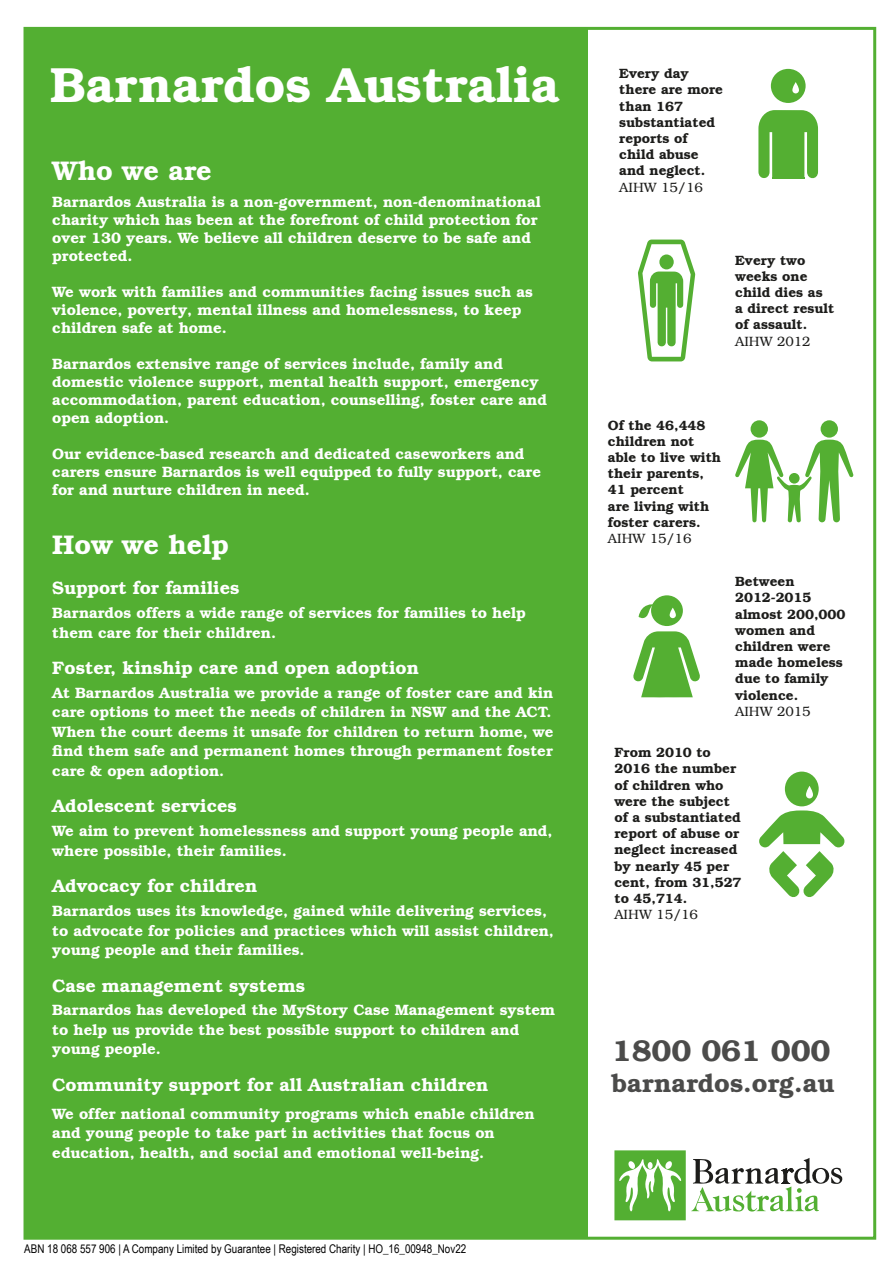
<style>
.page{position:relative;width:893px;height:1263px;background:#fff}
.page>*{position:absolute;margin:0;border:0;box-sizing:border-box;transform-origin:0 0}
.t1{font:600 49.5px "Bookman Std";color:#fff}
.t2{font:600 30px "Bookman Std";color:#4b4b4a}
.t3{font:600 27px "Bookman Std";color:#fff}
.t4{font:600 25.5px "Bookman Std";color:#4b4b4a}
.t5{font:600 18px "Bookman Std";color:#fff}
.t6{font:600 15px/19.5px "Bookman Std";color:#fff}
.t7{font:600 13.5px/16.2px "Bookman Std";color:#1d1d1b}
.t8{font:300 13.5px "Bookman Std";color:#1d1d1b}
.t9{font:12px "Arial Narrow";color:#000}
</style>
<div class="page">
<div style="left:24px;top:28px;width:564px;height:1211px;background:#53af32"></div>
<div style="left:651px;top:595px;width:32px;height:31px;background:#54af32;border-radius:50%"></div>
<svg style="left:633px;top:631px;width:67px;height:66px"></svg>
<svg style="left:639px;top:603px;width:14px;height:16px"></svg>
<svg style="left:670px;top:608px;width:6px;height:10px"></svg>
<div style="left:771px;top:69px;width:35px;height:34px;background:#54af32;border-radius:50%"></div>
<svg style="left:758px;top:110px;width:60px;height:69px;background:#67b849"></svg>
<svg style="left:792px;top:82px;width:7px;height:11px"></svg>
<hr style="left:772px;top:177px;width:32px;height:2px;background:#54af32">
<div style="left:785px;top:771px;width:34px;height:35px;background:#54af32;border-radius:50%"></div>
<svg style="left:759px;top:810px;width:86px;height:87px"></svg>
<svg style="left:806px;top:786px;width:7px;height:12px"></svg>
<div style="left:751px;top:420px;width:17px;height:18px;background:#54af32;border-radius:50%"></div>
<div style="left:821px;top:420px;width:17px;height:18px;background:#54af32;border-radius:50%"></div>
<svg style="left:735px;top:440px;width:118px;height:82px"></svg>
<svg style="left:638px;top:240px;width:57px;height:121px"></svg>
<div style="left:659px;top:254px;width:15px;height:15px;background:#54af32;border-radius:50%"></div>
<svg style="left:614px;top:1150px;width:228px;height:70px"></svg>
<p class="t1" style="left:50px;top:56px;width:511px">Barnardos Australia</p>
<p class="t3" style="left:52px;top:155px;width:161px">Who we are</p>
<p class="t6" style="left:52px;top:193px;width:490px;line-height:18px">Barnardos Australia is a non-government, non-denominational charity which has been at the forefront of child protection for over 130 years. We believe all children deserve to be safe and protected.</p>
<p class="t6" style="left:52px;top:283px;width:482px;line-height:18px">We work with families and communities facing issues such as violence, poverty, mental illness and homelessness, to keep children safe at home.</p>
<p class="t6" style="left:52px;top:355px;width:496px;line-height:18px">Barnardos extensive range of services include, family and domestic violence support, mental health support, emergency accommodation, parent education, counselling, foster care and open adoption.</p>
<p class="t6" style="left:52px;top:445px;width:490px;line-height:18px">Our evidence-based research and dedicated caseworkers and carers ensure Barnardos is well equipped to fully support, care for and nurture children in need.</p>
<p class="t3" style="left:52px;top:529px;width:178px">How we help</p>
<p class="t5" style="left:52px;top:578px;width:189px">Support for families</p>
<p class="t6" style="left:52px;top:603px;width:475px">Barnardos offers a wide range of services for families to help them care for their children.</p>
<p class="t5" style="left:52px;top:657px;width:368px">Foster, kinship care and open adoption</p>
<p class="t6" style="left:52px;top:683px;width:503px">At Barnardos Australia we provide a range of foster care and kin care options to meet the needs of children in NSW and the ACT.<br>When the court deems it unsafe for children to return home, we find them safe and permanent homes through permanent foster care &amp; open adoption.</p>
<p class="t5" style="left:52px;top:796px;width:186px">Adolescent services</p>
<p class="t6" style="left:52px;top:821px;width:502px">We aim to prevent homelessness and support young people and, where possible, their families.</p>
<p class="t5" style="left:52px;top:875px;width:207px">Advocacy for children</p>
<p class="t6" style="left:52px;top:901px;width:503px">Barnardos uses its knowledge, gained while delivering services, to advocate for policies and practices which will assist children, young people and their families.</p>
<p class="t5" style="left:52px;top:975px;width:254px">Case management systems</p>
<p class="t6" style="left:52px;top:1000px;width:504px">Barnardos has developed the MyStory Case Management system to help us provide the best possible support to children and young people.</p>
<p class="t5" style="left:52px;top:1074px;width:438px">Community support for all Australian children</p>
<p class="t6" style="left:52px;top:1104px;width:484px">We offer national community programs which enable children and young people to take part in activities that focus on education, health, and social and emotional well-being.</p>
<p class="t9" style="left:24px;top:1239px;width:443px">ABN 18 068 557 906 | A Company Limited by Guarantee | Registered Charity | HO_16_00948_Nov22</p>
<p class="t7" style="left:619px;top:65px;width:105px">Every day there are more than 167 substantiated reports of child abuse and neglect.</p>
<p class="t8" style="left:619px;top:179px;width:85px">AIHW 15/16</p>
<p class="t7" style="left:735px;top:252px;width:101px">Every two weeks one child dies as<br>a direct result of assault.</p>
<p class="t8" style="left:735px;top:333px;width:77px">AIHW 2012</p>
<p class="t7" style="left:608px;top:417px;width:115px">Of the 46,448 children not able to live with their parents,<br>41 percent<br>are living with foster carers.</p>
<p class="t8" style="left:608px;top:531px;width:85px">AIHW 15/16</p>
<p class="t7" style="left:735px;top:573px;width:61px">Between</p>
<p class="t7" style="left:735px;top:590px;width:112px">2012-2015 almost 200,000 women and children were made homeless due to family violence.</p>
<p class="t8" style="left:735px;top:703px;width:77px">AIHW 2015</p>
<p class="t7" style="left:614px;top:744px;width:129px">From 2010 to<br>2016 the number of children who were the subject of a substantiated report of abuse or neglect increased by nearly 45 per cent, from 31,527 to 45,714.</p>
<p class="t8" style="left:614px;top:907px;width:85px">AIHW 15/16</p>
<p class="t2" style="left:612px;top:1033px;width:220px">1800 061 000</p>
<p class="t4" style="left:612px;top:1068px;width:224px">barnardos.org.au</p>
</div>
